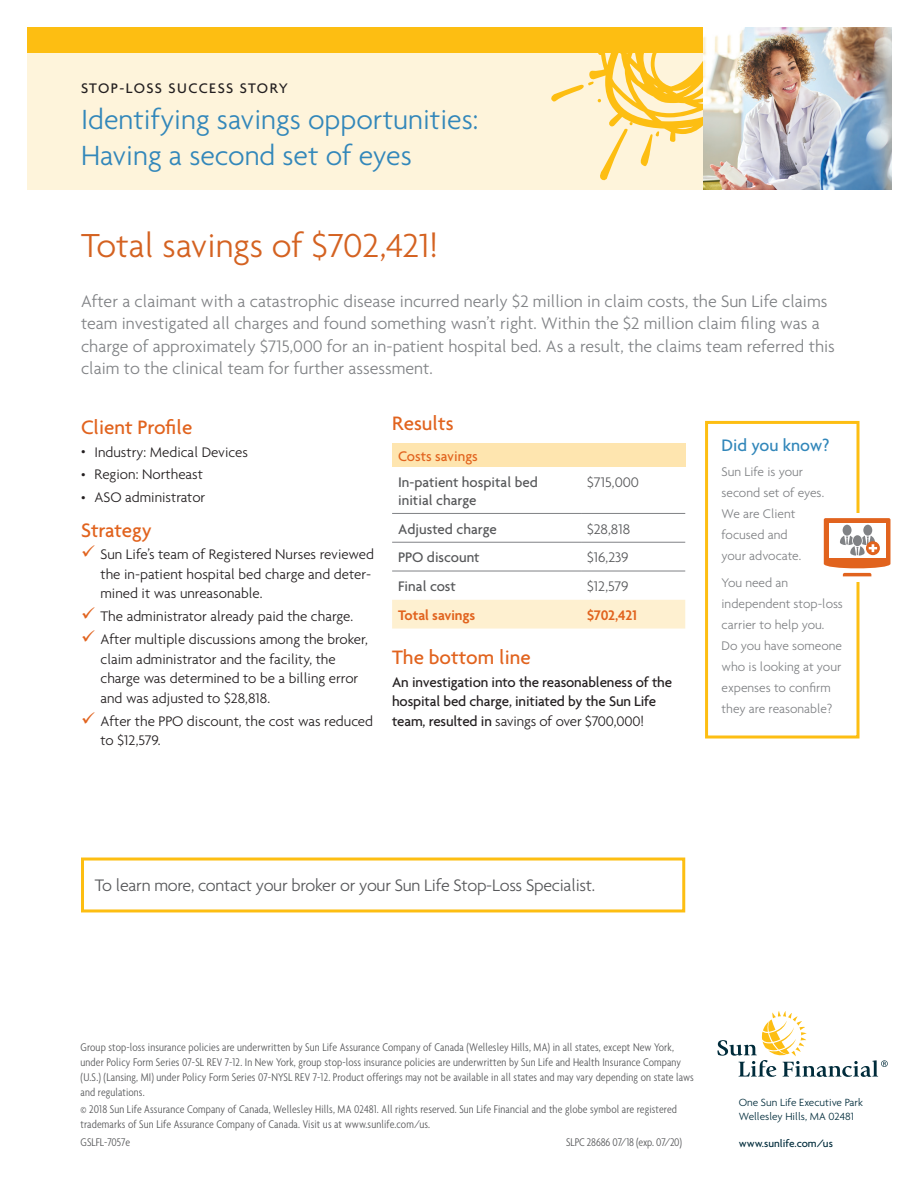
<style>
.page{position:relative;width:918px;height:1188px;background:#fff}
.page>*{position:absolute;margin:0;border:0;box-sizing:border-box;transform-origin:0 0}
.CvrSubHead_AgendaLig{font:300 36px "Agenda";color:#d46221}
._01a_1stHead_AgendaL{font:300 30px/36px "Agenda";color:#3287ba}
._04b_2ndSub_AgendaMe{font:500 21px "Agenda";color:#e1631e}
._03_IntroText_Agenda{font:300 18px/22.5px "Agenda";color:#808285}
._06b_CallToAct_12_16{font:300 18px "Agenda";letter-spacing:-.015em;color:#57585a}
._04b_2ndSub_AgendaMe-2{font:500 18px "Agenda";color:#3287ba}
.t1{font:300 15px/19.5px "Agenda";color:#231f20}
._00_Text_AgendLight{font:500 15px/19.5px "Agenda";letter-spacing:-.01em;color:#231f20}
._12_TableSubhead_Age{font:500 15px/18px "Agenda";color:#57585a}
._00_Text_AgendLight-2{font:500 15px "Agenda";letter-spacing:.095em;color:#231f20}
._13_TableText_Agenda{font:300 15px "Agenda";color:#57585a}
._11_TableHead_Agenda{font:500 15px "Agenda";color:#e1631e}
._12_TableSubhead_Age-2{font:600 15px "Agenda";color:#e1631e}
._11_TableHead_Agenda-2{font:300 15px "Agenda";color:#57585a}
._13_TableText_Agenda-2{font:600 15px "Agenda";letter-spacing:-.02em;color:#e1631e}
._10_sidebar_9_14Agen{font:300 13.5px/21px "Agenda";color:#808285}
.Disclosure_LightCond{font:300 condensed 12px/15px "Agenda";letter-spacing:.01em;color:#57585a}
.Disclosure_LightCond-2{font:300 condensed 12px "Agenda";letter-spacing:-.01em;color:#57585a}
.t2{font:300 11.25px "Agenda";color:#002c3b}
.t3{font:500 11.25px "Agenda";color:#002c3b}
.s1{font-size:12px}
.s2{color:#e1631e}
.s3{font-weight:300}
</style>
<div class="page">
<div style="left:27px;top:28px;width:864px;height:162px;background:#fef4db"></div>
<div style="left:27px;top:28px;width:864px;height:25px;background:#fdbe12"></div>
<svg style="left:551px;top:53px;width:152px;height:128px"></svg>
<svg style="left:717px;top:1011px;width:171px;height:66px"></svg>
<div style="left:705px;top:421px;width:155px;height:318px;border:3px solid #fdbe12"></div>
<img style="left:703px;top:28px;width:189px;height:162px">
<div style="left:392px;top:443px;width:293px;height:24px;background:#fee5af"></div>
<div style="left:392px;top:600px;width:293px;height:29px;background:#fef0d0"></div>
<hr style="left:392px;top:513px;width:189px;height:1px;background:#808285">
<hr style="left:581px;top:513px;width:104px;height:1px;background:#808285">
<hr style="left:392px;top:542px;width:189px;height:1px;background:#808285">
<hr style="left:581px;top:542px;width:104px;height:1px;background:#808285">
<hr style="left:392px;top:571px;width:189px;height:1px;background:#808285">
<hr style="left:581px;top:571px;width:104px;height:1px;background:#808285">
<div style="left:847px;top:513px;width:37px;height:69px;background:#fff"></div>
<svg style="left:824px;top:518px;width:66px;height:58px"></svg>
<div style="left:81px;top:858px;width:604px;height:54px;border:3px solid #fdbe12"></div>
<p class="_00_Text_AgendLight-2" style="left:81px;top:79px;width:208px">STOP-LOSS SUCCESS STORY</p>
<p class="_01a_1stHead_AgendaL" style="left:81px;top:101px;width:399px">Identifying savings opportunities:<br>Having a second set of eyes</p>
<p class="CvrSubHead_AgendaLig" style="left:81px;top:224px;width:359px">Total savings of $702,421!</p>
<p class="_03_IntroText_Agenda" style="left:81px;top:289px;width:756px">After a claimant with a catastrophic disease incurred nearly $2 million in claim costs, the Sun Life claims team investigated all charges and found something wasn’t right. Within the $2 million claim filing was a charge of approximately $715,000 for an in-patient hospital bed. As a result, the claims team referred this claim to the clinical team for further assessment.</p>
<p class="_04b_2ndSub_AgendaMe" style="left:81px;top:414px;width:113px">Client Profile</p>
<p class="t1" style="left:81px;top:442px;width:169px"><span class="s1">•</span> Industry: Medical Devices</p>
<p class="t1" style="left:81px;top:465px;width:124px"><span class="s1">•</span> Region: Northeast</p>
<p class="t1" style="left:81px;top:488px;width:126px"><span class="s1">•</span> ASO administrator</p>
<p class="_04b_2ndSub_AgendaMe" style="left:81px;top:517px;width:72px">Strategy</p>
<p class="t1" style="left:100px;top:545px;width:275px;text-indent:-20px"><span class="s2">✓</span> Sun Life’s team of Registered Nurses reviewed the in-patient hospital bed charge and deter&shy;mined it was unreasonable.</p>
<p class="t1" style="left:81px;top:606px;width:274px"><span class="s2">✓</span> The administrator already paid the charge.</p>
<p class="t1" style="left:100px;top:629px;width:269px;text-indent:-20px"><span class="s2">✓</span> After multiple discussions among the broker, claim administrator and the facility, the charge was determined to be a billing error and was adjusted to $28,818.</p>
<p class="t1" style="left:100px;top:711px;width:274px;text-indent:-20px"><span class="s2">✓</span> After the PPO discount, the cost was reduced to $12,579.</p>
<p class="_04b_2ndSub_AgendaMe" style="left:392px;top:411px;width:63px">Results</p>
<p class="_11_TableHead_Agenda" style="left:398px;top:447px;width:81px">Costs savings</p>
<p class="_12_TableSubhead_Age" style="left:398px;top:473px;width:141px">In-patient hospital bed initial charge</p>
<p class="_11_TableHead_Agenda-2" style="left:587px;top:473px;width:54px">$715,000</p>
<p class="_12_TableSubhead_Age" style="left:398px;top:519px;width:100px">Adjusted charge</p>
<p class="_13_TableText_Agenda" style="left:587px;top:520px;width:45px">$28,818</p>
<p class="_12_TableSubhead_Age" style="left:398px;top:548px;width:83px">PPO discount</p>
<p class="_13_TableText_Agenda" style="left:587px;top:549px;width:43px">$16,239</p>
<p class="_12_TableSubhead_Age" style="left:398px;top:577px;width:59px">Final cost</p>
<p class="_13_TableText_Agenda" style="left:587px;top:578px;width:43px">$12,579</p>
<p class="_12_TableSubhead_Age-2" style="left:398px;top:606px;width:79px">Total savings</p>
<p class="_13_TableText_Agenda-2" style="left:587px;top:606px;width:51px">$702,421</p>
<p class="_04b_2ndSub_AgendaMe" style="left:392px;top:645px;width:140px">The bottom line</p>
<p class="_00_Text_AgendLight" style="left:392px;top:672px;width:282px">An investigation into the reasonableness of the hospital bed charge, initiated by the Sun Life team, resulted in <span class="s3">savings of over $700,000!</span></p>
<p class="_04b_2ndSub_AgendaMe-2" style="left:722px;top:434px;width:109px">Did you know?</p>
<p class="_10_sidebar_9_14Agen" style="left:722px;top:461px;width:104px">Sun Life is your second set of eyes.<br>We are Client focused and<br>your advocate.</p>
<p class="_10_sidebar_9_14Agen" style="left:722px;top:572px;width:123px">You need an independent stop-loss carrier to help you.<br>Do you have someone who is looking at your expenses to confirm they are reasonable?</p>
<p class="_06b_CallToAct_12_16" style="left:95px;top:874px;width:502px">To learn more, contact your broker or your Sun Life Stop-Loss Specialist.</p>
<p class="Disclosure_LightCond" style="left:81px;top:1040px;width:615px">Group stop-loss insurance policies are underwritten by Sun Life Assurance Company of Canada (Wellesley Hills, MA) in all states, except New York, under Policy Form Series 07-SL REV 7-12. In New York, group stop-loss insurance policies are underwritten by Sun Life and Health Insurance Company (U.S.) (Lansing, MI) under Policy Form Series 07-NYSL REV 7-12. Product offerings may not be available in all states and may vary depending on state laws and regulations.</p>
<p class="Disclosure_LightCond" style="left:81px;top:1102px;width:598px">© 2018 Sun Life Assurance Company of Canada, Wellesley Hills, MA 02481. All rights reserved. Sun Life Financial and the globe symbol are registered trademarks of Sun Life Assurance Company of Canada. Visit us at www.sunlife.com/us.</p>
<p class="Disclosure_LightCond" style="left:81px;top:1134px;width:51px">GSLFL-7057e</p>
<p class="Disclosure_LightCond-2" style="left:566px;top:1135px;width:117px">SLPC 28686 07/18 (exp. 07/20)</p>
<p class="t2" style="left:739px;top:1096px;width:126px">One Sun Life Executive Park</p>
<p class="t2" style="left:739px;top:1109px;width:117px">Wellesley Hills, MA 02481</p>
<p class="t3" style="left:739px;top:1136px;width:96px">www.sunlife.com/us</p>
</div>
